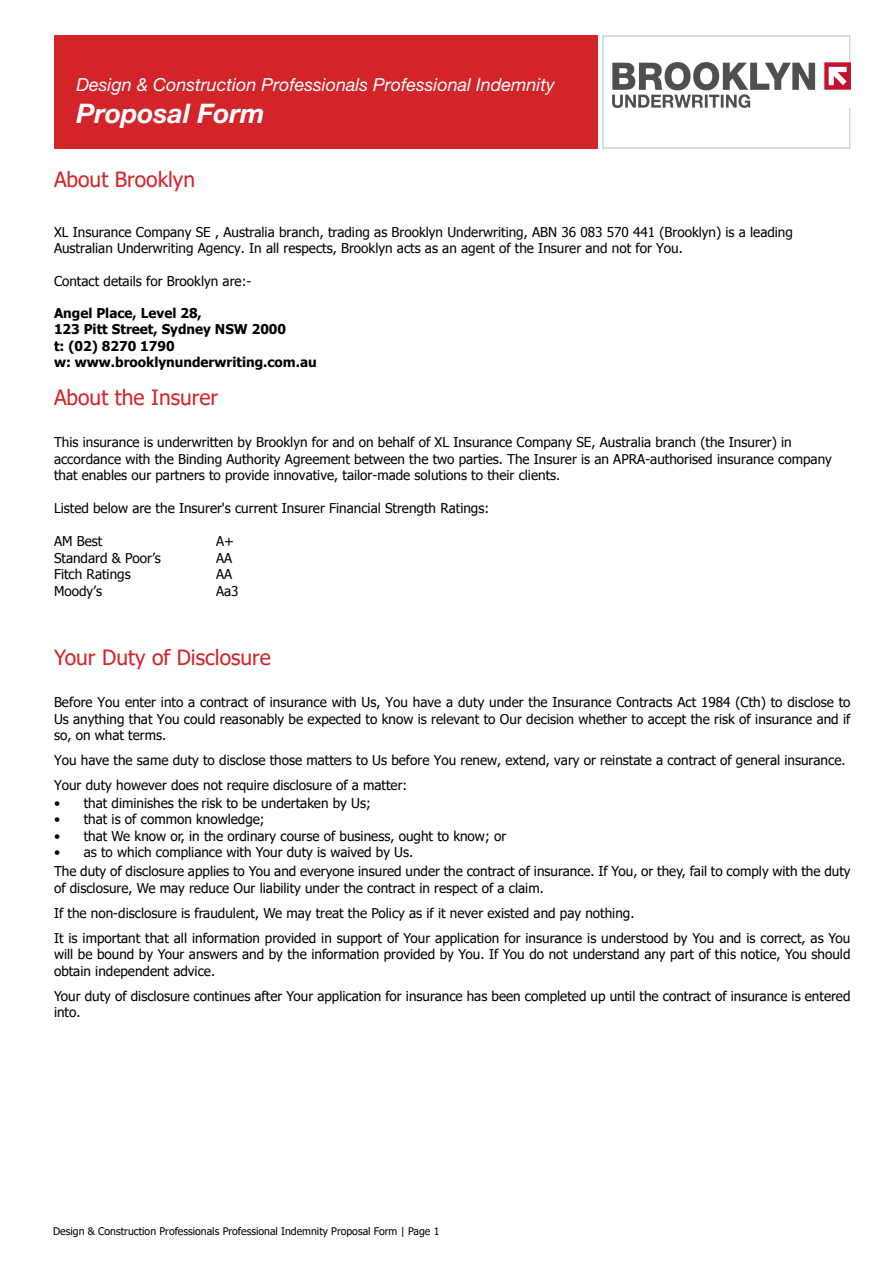
<style>
.page{position:relative;width:893px;height:1263px;background:#fff}
.page>*{position:absolute;margin:0;border:0;box-sizing:border-box;transform-origin:0 0}
.t1{font:italic 700 27px "Helvetica Neue LT Std";color:#fff}
.t2{font:21px "Tahoma";color:#d3242a}
.t3{font:italic 18px "Helvetica Neue LT Std";color:#fff}
.t4{font:13.5px/16.5px "Tahoma";color:#000}
.t5{font:700 13.5px/16.2px "Tahoma";color:#000}
.t6{font:10.5px "Tahoma";color:#000}
</style>
<div class="page">
<div style="left:54px;top:36px;width:543px;height:113px;background:#d3242a"></div>
<div style="left:602px;top:35px;width:248px;height:114px;border:2px solid #d1d3d4"></div>
<img style="left:612px;top:63px;width:238px;height:44px">
<h3 class="t3" style="left:77px;top:73px;width:480px">Design &amp; Construction Professionals Professional Indemnity</h3>
<h1 class="t1" style="left:77px;top:96px;width:190px">Proposal Form</h1>
<h2 class="t2" style="left:54px;top:165px;width:143px">About Brooklyn</h2>
<p class="t4" style="left:54px;top:223px;width:740px">XL Insurance Company SE , Australia branch, trading as Brooklyn Underwriting, ABN 36 083 570 441 (Brooklyn) is a leading<br>Australian Underwriting Agency. In all respects, Brooklyn acts as an agent of the Insurer and not for You.</p>
<p class="t4" style="left:54px;top:272px;width:199px">Contact details for Brooklyn are:-</p>
<p class="t5" style="left:54px;top:304px;width:264px">Angel Place, Level 28,<br>123 Pitt Street, Sydney NSW 2000<br>t: (02) 8270 1790<br>w: www.brooklynunderwriting.com.au</p>
<h2 class="t2" style="left:54px;top:383px;width:166px">About the Insurer</h2>
<p class="t4" style="left:54px;top:433px;width:779px">This insurance is underwritten by Brooklyn for and on behalf of XL Insurance Company SE, Australia branch (the Insurer) in accordance with the Binding Authority Agreement between the two parties. The Insurer is an APRA-authorised insurance company that enables our partners to provide innovative, tailor-made solutions to their clients.</p>
<p class="t4" style="left:54px;top:499px;width:437px">Listed below are the Insurer's current Insurer Financial Strength Ratings:</p>
<p class="t4" style="left:54px;top:532px;width:50px">AM Best</p>
<p class="t4" style="left:216px;top:532px;width:19px">A+</p>
<p class="t4" style="left:54px;top:549px;width:108px">Standard &amp; Poor’s</p>
<p class="t4" style="left:216px;top:549px;width:18px">AA</p>
<p class="t4" style="left:54px;top:565px;width:78px">Fitch Ratings</p>
<p class="t4" style="left:216px;top:565px;width:18px">AA</p>
<p class="t4" style="left:54px;top:582px;width:50px">Moody’s</p>
<p class="t4" style="left:216px;top:582px;width:24px">Aa3</p>
<h2 class="t2" style="left:54px;top:644px;width:218px">Your Duty of Disclosure</h2>
<p class="t4" style="left:54px;top:695px;width:798px;text-align:justify">Before You enter into a contract of insurance with Us, You have a duty under the Insurance Contracts Act 1984 (Cth) to disclose to Us anything that You could reasonably be expected to know is relevant to Our decision whether to accept the risk of insurance and if so, on what terms.</p>
<p class="t4" style="left:54px;top:749px;width:793px;line-height:25px">You have the same duty to disclose those matters to Us before You renew, extend, vary or reinstate a contract of general insurance.<br>Your duty however does not require disclosure of a matter:</p>
<p class="t4" style="left:54px;top:795px;width:318px">• that diminishes the risk to be undertaken by Us;</p>
<p class="t4" style="left:54px;top:812px;width:212px">• that is of common knowledge;</p>
<p class="t4" style="left:54px;top:828px;width:454px">• that We know or, in the ordinary course of business, ought to know; or</p>
<p class="t4" style="left:54px;top:844px;width:798px;line-height:19px">• as to which compliance with Your duty is waived by Us.<br>The duty of disclosure applies to You and everyone insured under the contract of insurance. If You, or they, fail to comply with the duty</p>
<p class="t4" style="left:54px;top:876px;width:798px;line-height:25px">of disclosure, We may reduce Our liability under the contract in respect of a claim.<br>If the non-disclosure is fraudulent, We may treat the Policy as if it never existed and pay nothing.<br>It is important that all information provided in support of Your application for insurance is understood by You and is correct, as You</p>
<p class="t4" style="left:54px;top:947px;width:798px">will be bound by Your answers and by the information provided by You. If You do not understand any part of this notice, You should obtain independent advice.</p>
<p class="t4" style="left:54px;top:988px;width:798px">Your duty of disclosure continues after Your application for insurance has been completed up until the contract of insurance is entered into.</p>
<p class="t6" style="left:53px;top:1224px;width:388px">Design &amp; Construction Professionals Professional Indemnity Proposal Form | Page 1</p>
</div>
